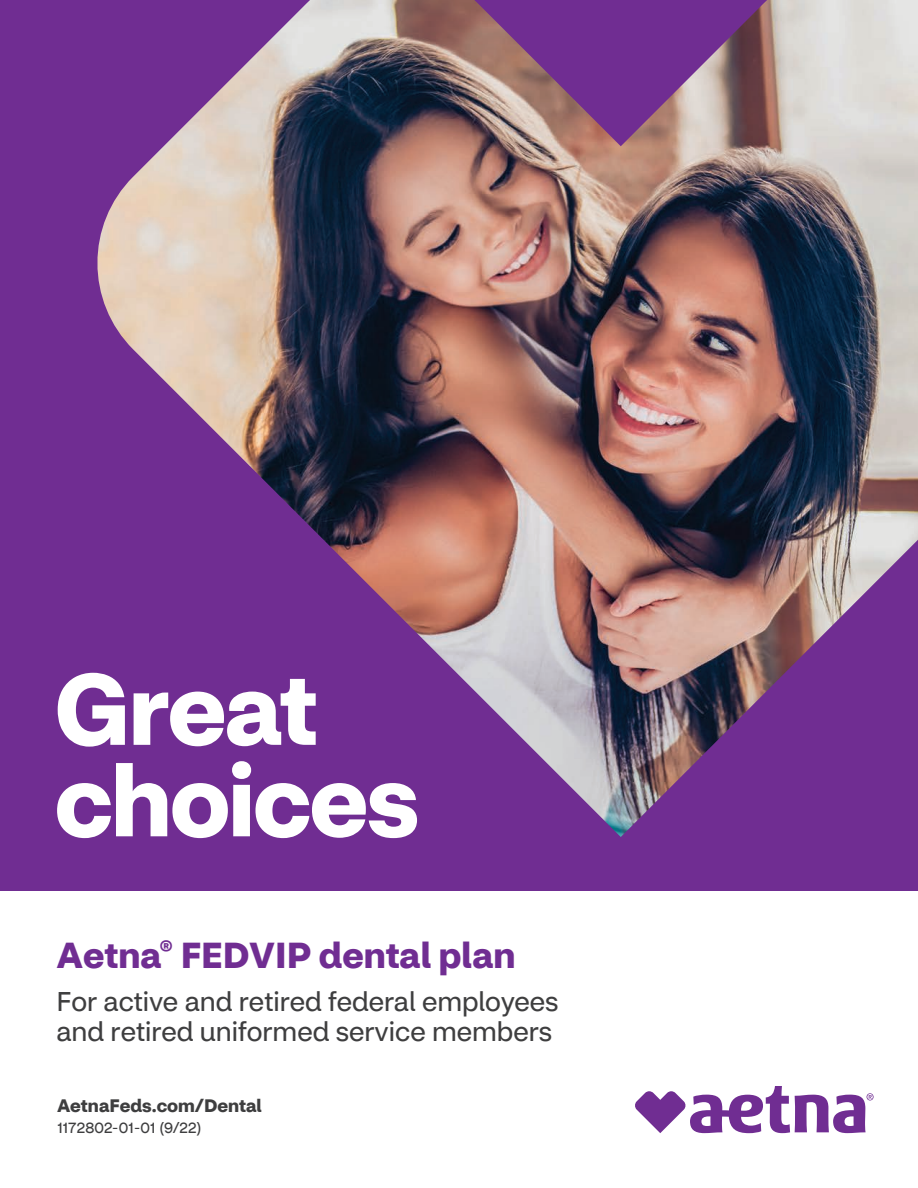
<style>
.page{position:relative;width:918px;height:1188px;background:#fff}
.page>*{position:absolute;margin:0;border:0;box-sizing:border-box;transform-origin:0 0}
.t1{font:700 99px/91.5px "CVS Health Sans";letter-spacing:-.02em;color:#fff}
.t2{font:700 36px "CVS Health Sans";color:#702d92}
.t3{font:27px/30px "CVS Health Sans";color:#3e3e3f}
.t4{font:700 18px "CVS Health Sans";color:#3e3e3f}
.t5{font:15px "CVS Health Sans";color:#3e3e3f}
</style>
<div class="page">
<img style="left:0;top:0;width:918px;height:891px">
<svg style="left:635px;top:1086px;width:239px;height:47px"></svg>
<h1 class="t1" style="left:55px;top:665px;width:366px">Great choices</h1>
<h2 class="t2" style="left:56px;top:932px;width:461px">Aetna<sup>®</sup> FEDVIP dental plan</h2>
<p class="t3" style="left:56px;top:987px;width:504px">For active and retired federal employees and retired uniformed service members</p>
<p class="t4" style="left:57px;top:1094px;width:206px">AetnaFeds.com/Dental</p>
<p class="t5" style="left:57px;top:1119px;width:146px">1172802-01-01 (9/22)</p>
</div>
